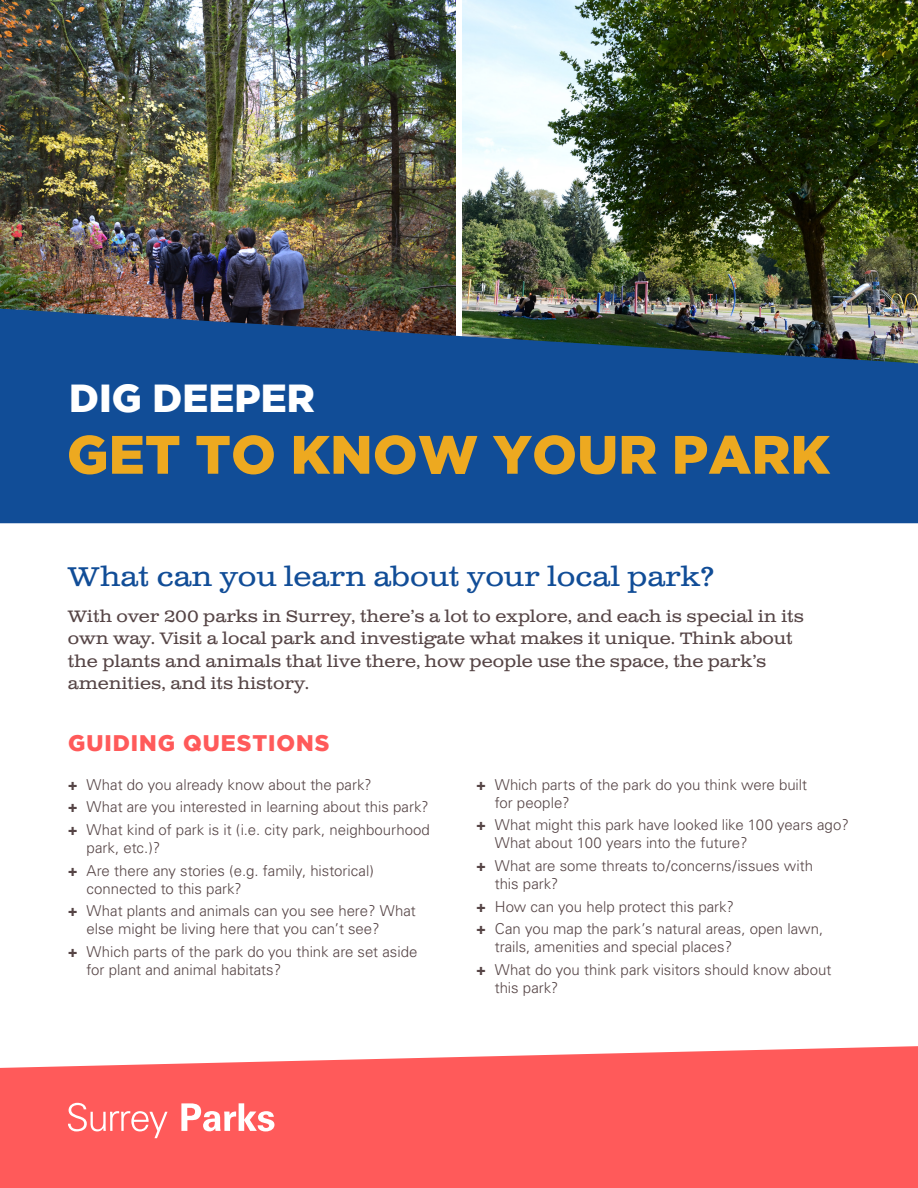
<style>
.page{position:relative;width:918px;height:1188px;background:#fff}
.page>*{position:absolute;margin:0;border:0;box-sizing:border-box;transform-origin:0 0}
.t1{font:900 54px "Gotham";letter-spacing:.005em;color:#eda920}
.t2{font:900 39px "Gotham";color:#fff}
.t3{font:27px "Clarendon Wide";color:#114d97}
.t4{font:900 22.5px "Gotham";letter-spacing:.045em;color:#ff5a5a}
.t5{font:16.5px/22.5px "Clarendon Wide";color:#564546}
.t6{font:300 15px/22.6px "Univers";color:#564546}
.s1{font-weight:900}
</style>
<div class="page">
<svg style="left:0;top:1046px;width:918px;height:142px;fill:#ff5a5a"></svg>
<svg style="left:181px;top:1103px;width:93px;height:28px"></svg>
<svg style="left:68px;top:1103px;width:100px;height:35px"></svg>
<img style="left:0;top:0;width:456px;height:309px">
<img style="left:462px;top:0;width:456px;height:309px">
<svg style="left:0;top:309px;width:918px;height:214px;fill:#114d97"></svg>
<h2 class="t2" style="left:69px;top:375px;width:247px">DIG DEEPER</h2>
<h1 class="t1" style="left:67px;top:423px;width:765px">GET TO KNOW YOUR PARK</h1>
<h3 class="t3" style="left:68px;top:560px;width:648px">What can you learn about your local park?</h3>
<p class="t5" style="left:68px;top:605px;width:738px">With over 200 parks in Surrey, there’s a lot to explore, and each is special in its own way. Visit a local park and investigate what makes it unique. Think about the plants and animals that live there, how people use the space, the park’s amenities, and its history.</p>
<h3 class="t4" style="left:68px;top:731px;width:263px">GUIDING QUESTIONS</h3>
<p class="t6" style="left:68px;top:773px;width:364px"><span class="s1">+</span> What do you already know about the park?<br><span class="s1">+</span> What are you interested in learning about this park? <span class="s1">+</span> What kind of park is it (i.e. city park, neighbourhood</p>
<p class="t6" style="left:68px;top:836px;width:308px;text-indent:19px">park, etc.)?<br><span class="s1">+</span> Are there any stories (e.g. family, historical)</p>
<p class="t6" style="left:68px;top:877px;width:349px;text-indent:19px">connected to this park?<br><span class="s1">+</span> What plants and animals can you see here? What</p>
<p class="t6" style="left:68px;top:918px;width:351px;text-indent:19px">else might be living here that you can’t see?<br><span class="s1">+</span> Which parts of the park do you think are set aside</p>
<p class="t6" style="left:87px;top:958px;width:196px">for plant and animal habitats?</p>
<p class="t6" style="left:495px;top:776px;width:314px;line-height:18px;text-indent:-19px"><span class="s1">+</span> Which parts of the park do you think were built for people?</p>
<p class="t6" style="left:495px;top:816px;width:356px;line-height:18px;text-indent:-19px"><span class="s1">+</span> What might this park have looked like 100 years ago?<br>What about 100 years into the future?</p>
<p class="t6" style="left:495px;top:857px;width:320px;line-height:18px;text-indent:-19px"><span class="s1">+</span> What are some threats to/concerns/issues with this park?</p>
<p class="t6" style="left:476px;top:895px;width:349px"><span class="s1">+</span> How can you help protect this park?<br><span class="s1">+</span> Can you map the park’s natural areas, open lawn,</p>
<p class="t6" style="left:476px;top:936px;width:357px;text-indent:19px">trails, amenities and special places?<br><span class="s1">+</span> What do you think park visitors should know about</p>
<p class="t6" style="left:495px;top:976px;width:65px">this park?</p>
</div>
